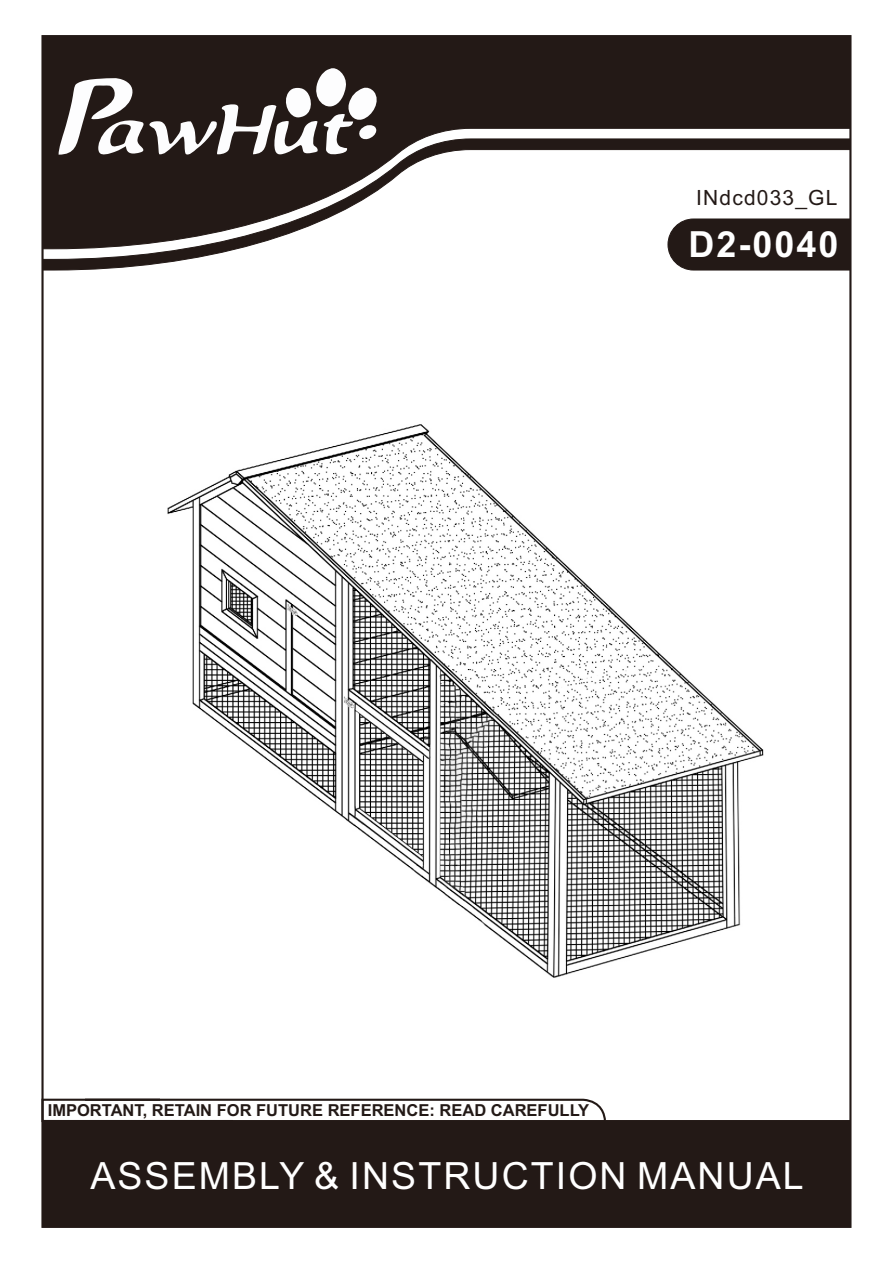
<style>
.page{position:relative;width:893px;height:1263px;background:#fff}
.page>*{position:absolute;margin:0;border:0;box-sizing:border-box;transform-origin:0 0}
.t1{font:37.5px "Arial";letter-spacing:.055em;color:#fff}
.t2{font:700 36px "Arial";letter-spacing:.055em;color:#fff}
.t3{font:21px "Arial";letter-spacing:.055em;color:#231916}
.t4{font:700 16.5px "Arial";color:#231916}
</style>
<div class="page">
<div style="left:42px;top:1120px;width:809px;height:108px;background:#231916"></div>
<svg style="left:41px;top:1097px;width:566px;height:26px"></svg>
<img style="left:167px;top:424px;width:597px;height:554px">
<svg style="left:42px;top:35px;width:809px;height:103px;background:#302724"></svg>
<svg style="left:42px;top:138px;width:809px;height:133px"></svg>
<svg style="left:59px;top:66px;width:322px;height:91px"></svg>
<p class="t3" style="left:696px;top:190px;width:143px">INdcd033_GL</p>
<h2 class="t2" style="left:688px;top:231px;width:152px">D2-0040</h2>
<p class="t4" style="left:48px;top:1104px;width:543px">IMPORTANT, RETAIN FOR FUTURE REFERENCE: READ CAREFULLY</p>
<h1 class="t1" style="left:90px;top:1162px;width:715px">ASSEMBLY &amp; INSTRUCTION MANUAL</h1>
</div>
